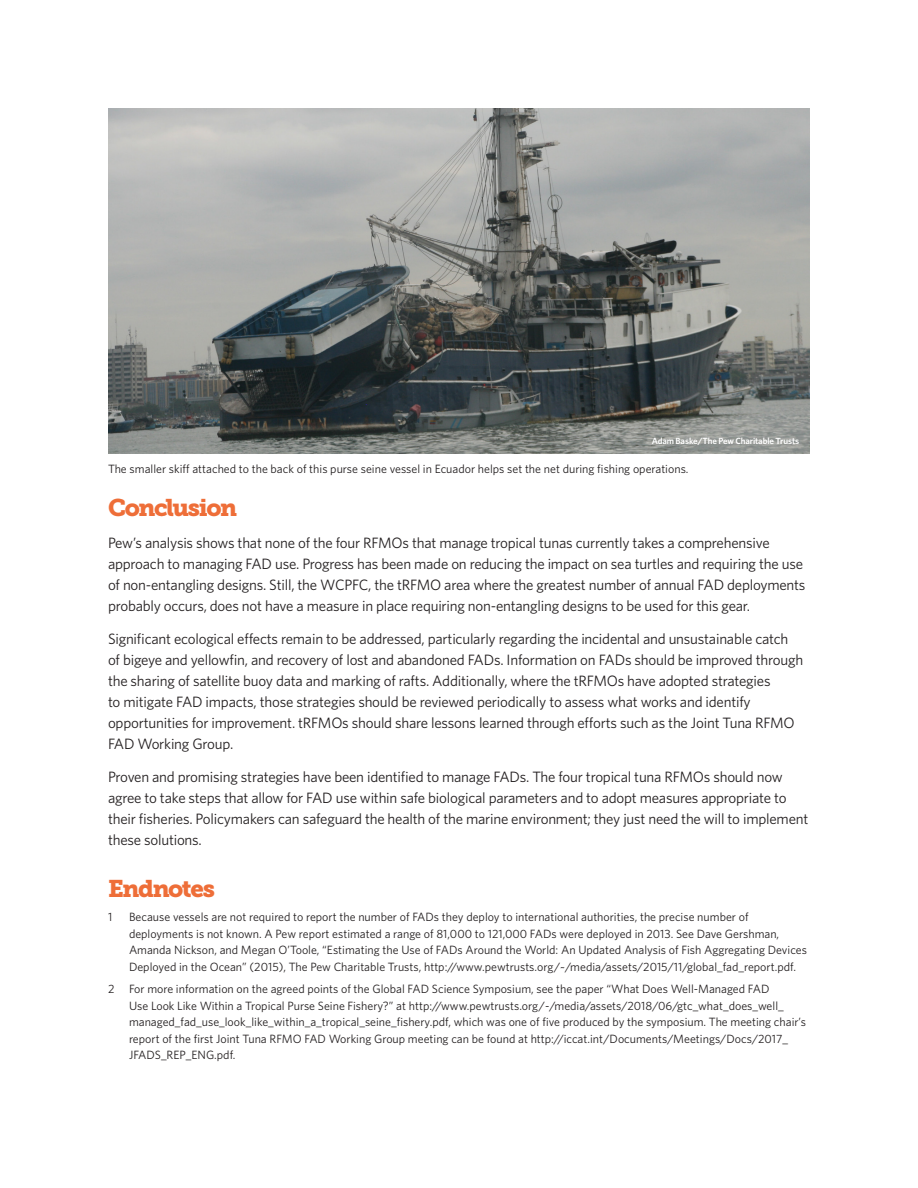
<style>
.page{position:relative;width:918px;height:1188px;background:#fff}
.page>*{position:absolute;margin:0;border:0;box-sizing:border-box;transform-origin:0 0}
.t1{font:24px "Museo Slab 900";letter-spacing:-.06em;color:#ee6e38}
.Body{font:15px/21px "Whitney";letter-spacing:-.015em;color:#231f20}
.Photo_caption{font:12px/16.5px "Whitney";color:#231f20}
.Photo_credit{font:600 9px "Whitney";letter-spacing:-.01em;color:#fff}
</style>
<div class="page">
<img style="left:108px;top:108px;width:702px;height:346px">
<p class="Photo_credit" style="left:652px;top:435px;width:149px">Adam Baske/The Pew Charitable Trusts</p>
<p class="Photo_caption" style="left:108px;top:460px;width:582px">The smaller skiff attached to the back of this purse seine vessel in Ecuador helps set the net during fishing operations.</p>
<h1 class="t1" style="left:108px;top:494px;width:131px">Conclusion</h1>
<p class="Body" style="left:108px;top:532px;width:699px">Pew’s analysis shows that none of the four RFMOs that manage tropical tunas currently takes a comprehensive approach to managing FAD use. Progress has been made on reducing the impact on sea turtles and requiring the use of non-entangling designs. Still, the WCPFC, the tRFMO area where the greatest number of annual FAD deployments probably occurs, does not have a measure in place requiring non-entangling designs to be used for this gear.</p>
<p class="Body" style="left:108px;top:628px;width:697px">Significant ecological effects remain to be addressed, particularly regarding the incidental and unsustainable catch of bigeye and yellowfin, and recovery of lost and abandoned FADs. Information on FADs should be improved through the sharing of satellite buoy data and marking of rafts. Additionally, where the tRFMOs have adopted strategies<br>to mitigate FAD impacts, those strategies should be reviewed periodically to assess what works and identify opportunities for improvement. tRFMOs should share lessons learned through efforts such as the Joint Tuna RFMO FAD Working Group.</p>
<p class="Body" style="left:108px;top:766px;width:702px">Proven and promising strategies have been identified to manage FADs. The four tropical tuna RFMOs should now agree to take steps that allow for FAD use within safe biological parameters and to adopt measures appropriate to their fisheries. Policymakers can safeguard the health of the marine environment; they just need the will to implement these solutions.</p>
<h1 class="t1" style="left:108px;top:875px;width:108px">Endnotes</h1>
<p class="Photo_caption" style="left:108px;top:909px;width:6px">1</p>
<p class="Photo_caption" style="left:129px;top:909px;width:680px">Because vessels are not required to report the number of FADs they deploy to international authorities, the precise number of deployments is not known. A Pew report estimated a range of 81,000 to 121,000 FADs were deployed in 2013. See Dave Gershman, Amanda Nickson, and Megan O’Toole, “Estimating the Use of FADs Around the World: An Updated Analysis of Fish Aggregating Devices Deployed in the Ocean” (2015), The Pew Charitable Trusts, http://www.pewtrusts.org/~/media/assets/2015/11/global_fad_report.pdf.</p>
<p class="Photo_caption" style="left:129px;top:981px;width:679px;text-indent:-21px">2 For more information on the agreed points of the Global FAD Science Symposium, see the paper “What Does Well-Managed FAD<br>Use Look Like Within a Tropical Purse Seine Fishery?” at http://www.pewtrusts.org/-/media/assets/2018/06/gtc_what_does_well_ managed_fad_use_look_like_within_a_tropical_seine_fishery.pdf, which was one of five produced by the symposium. The meeting chair’s report of the first Joint Tuna RFMO FAD Working Group meeting can be found at http://iccat.int/Documents/Meetings/Docs/2017_ JFADS_REP_ENG.pdf.</p>
</div>
